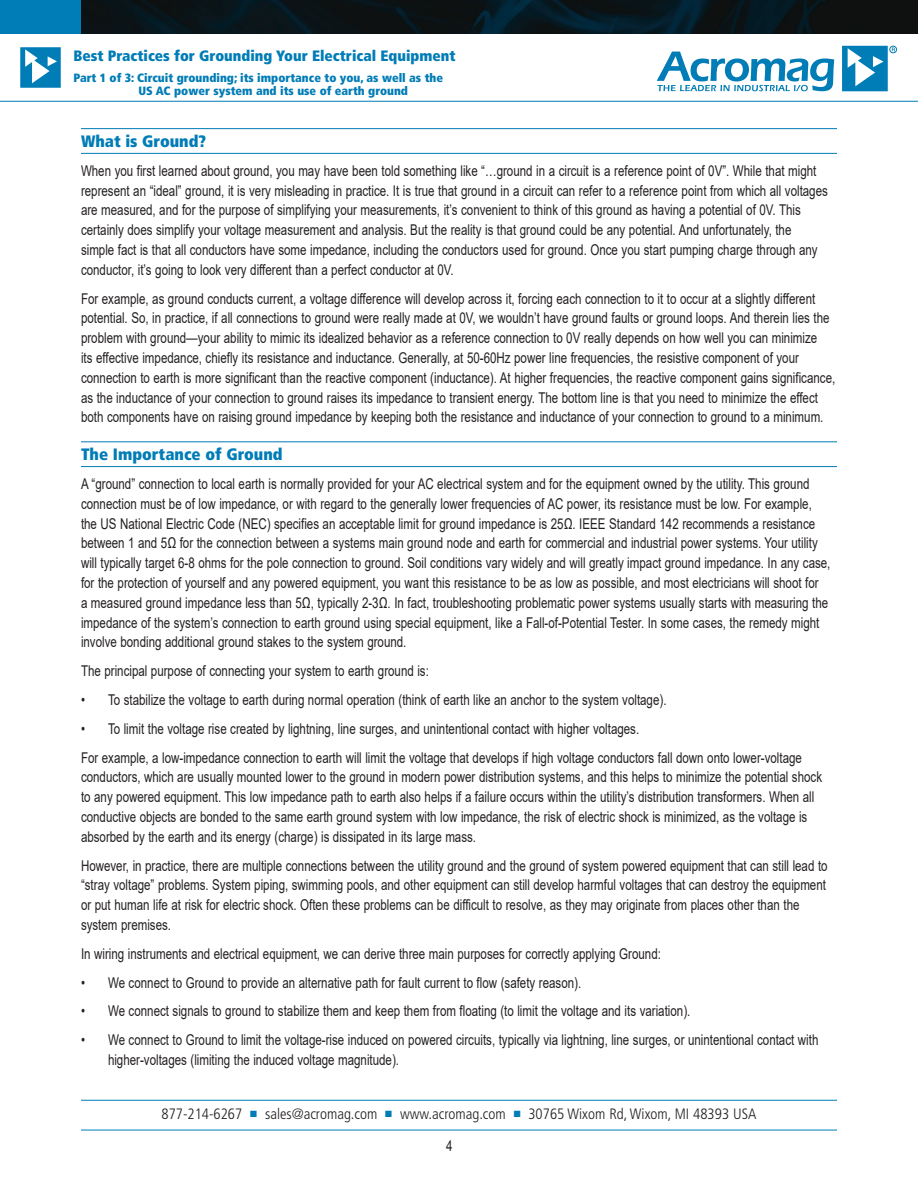
<style>
.page{position:relative;width:918px;height:1188px;background:#fff}
.page>*{position:absolute;margin:0;border:0;box-sizing:border-box;transform-origin:0 0}
.Subhead_Ruled{font:900 condensed 16.5px "Frutiger";color:#007cb6}
.t1{font:300 condensed 15px "Frutiger";color:#231f20}
.t2{font:900 condensed 15px "Frutiger";color:#007cb6}
.Bodytext{font:14.85px/19.8px "Arial";color:#231f20;scale:.78 1}
.t3{font:900 condensed 12px/13.5px "Frutiger";color:#007cb6}
.s1{color:#007cb6}
</style>
<div class="page">
<img style="left:81px;top:0;width:837px;height:34px">
<div style="left:0;top:0;width:81px;height:33px;background:#007cb6"></div>
<hr style="left:81px;top:128px;width:756px;height:1px;background:#007cb6">
<hr style="left:81px;top:153px;width:756px;height:1px;background:#007cb6">
<hr style="left:81px;top:441px;width:756px;height:1px;background:#007cb6">
<hr style="left:81px;top:466px;width:756px;height:1px;background:#007cb6">
<hr style="left:81px;top:1100px;width:756px;height:1px;background:#007cb6">
<hr style="left:81px;top:1130px;width:756px;height:1px;background:#007cb6">
<hr style="left:0;top:101px;width:918px;height:1px;background:#007cb6">
<div style="left:890px;top:46px;width:7px;height:7px;border:1px solid #007cb6;border-radius:50%"></div>
<svg style="left:842px;top:46px;width:53px;height:45px"></svg>
<svg style="left:657px;top:52px;width:177px;height:39px"></svg>
<svg style="left:20px;top:47px;width:41px;height:41px"></svg>
<p class="t2" style="left:73px;top:46px;width:384px">Best Practices for Grounding Your Electrical Equipment</p>
<p class="t3" style="left:138px;top:71px;width:306px;text-indent:-65px">Part 1 of 3: Circuit grounding; its importance to you, as well as the<br>US AC power system and its use of earth ground</p>
<p class="Subhead_Ruled" style="left:81px;top:131px;width:127px">What is Ground?</p>
<p class="Bodytext" style="left:81px;top:161px;width:959px">When you first learned about ground, you may have been told something like “…ground in a circuit is a reference point of 0V”. While that might represent an “ideal” ground, it is very misleading in practice. It is true that ground in a circuit can refer to a reference point from which all voltages are measured, and for the purpose of simplifying your measurements, it’s convenient to think of this ground as having a potential of 0V. This certainly does simplify your voltage measurement and analysis. But the reality is that ground could be any potential. And unfortunately, the simple fact is that all conductors have some impedance, including the conductors used for ground. Once you start pumping charge through any conductor, it’s going to look very different than a perfect conductor at 0V.</p>
<p class="Bodytext" style="left:81px;top:288px;width:969px">For example, as ground conducts current, a voltage difference will develop across it, forcing each connection to it to occur at a slightly different potential. So, in practice, if all connections to ground were really made at 0V, we wouldn’t have ground faults or ground loops. And therein lies the problem with ground—your ability to mimic its idealized behavior as a reference connection to 0V really depends on how well you can minimize<br>its effective impedance, chiefly its resistance and inductance. Generally, at 50-60Hz power line frequencies, the resistive component of your connection to earth is more significant than the reactive component (inductance). At higher frequencies, the reactive component gains significance, as the inductance of your connection to ground raises its impedance to transient energy. The bottom line is that you need to minimize the effect both components have on raising ground impedance by keeping both the resistance and inductance of your connection to ground to a minimum.</p>
<p class="Subhead_Ruled" style="left:81px;top:444px;width:203px">The Importance of Ground</p>
<p class="Bodytext" style="left:81px;top:474px;width:962px">A “ground” connection to local earth is normally provided for your AC electrical system and for the equipment owned by the utility. This ground connection must be of low impedance, or with regard to the generally lower frequencies of AC power, its resistance must be low. For example, the US National Electric Code (NEC) specifies an acceptable limit for ground impedance is 25Ω. IEEE Standard 142 recommends a resistance between 1 and 5Ω for the connection between a systems main ground node and earth for commercial and industrial power systems. Your utility will typically target 6-8 ohms for the pole connection to ground. Soil conditions vary widely and will greatly impact ground impedance. In any case, for the protection of yourself and any powered equipment, you want this resistance to be as low as possible, and most electricians will shoot for<br>a measured ground impedance less than 5Ω, typically 2-3Ω. In fact, troubleshooting problematic power systems usually starts with measuring the impedance of the system’s connection to earth ground using special equipment, like a Fall-of-Potential Tester. In some cases, the remedy might involve bonding additional ground stakes to the system ground.</p>
<p class="Bodytext" style="left:81px;top:661px;width:448px">The principal purpose of connecting your system to earth ground is:</p>
<p class="Bodytext" style="left:81px;top:690px;width:752px">• To stabilize the voltage to earth during normal operation (think of earth like an anchor to the system voltage).</p>
<p class="Bodytext" style="left:81px;top:719px;width:717px">• To limit the voltage rise created by lightning, line surges, and unintentional contact with higher voltages.</p>
<p class="Bodytext" style="left:81px;top:747px;width:952px">For example, a low-impedance connection to earth will limit the voltage that develops if high voltage conductors fall down onto lower-voltage conductors, which are usually mounted lower to the ground in modern power distribution systems, and this helps to minimize the potential shock to any powered equipment. This low impedance path to earth also helps if a failure occurs within the utility’s distribution transformers. When all conductive objects are bonded to the same earth ground system with low impedance, the risk of electric shock is minimized, as the voltage is absorbed by the earth and its energy (charge) is dissipated in its large mass.</p>
<p class="Bodytext" style="left:81px;top:855px;width:959px">However, in practice, there are multiple connections between the utility ground and the ground of system powered equipment that can still lead to “stray voltage” problems. System piping, swimming pools, and other equipment can still develop harmful voltages that can destroy the equipment or put human life at risk for electric shock. Often these problems can be difficult to resolve, as they may originate from places other than the system premises.</p>
<p class="Bodytext" style="left:81px;top:944px;width:745px">In wiring instruments and electrical equipment, we can derive three main purposes for correctly applying Ground:</p>
<p class="Bodytext" style="left:81px;top:972px;width:643px">• We connect to Ground to provide an alternative path for fault current to flow (safety reason).</p>
<p class="Bodytext" style="left:81px;top:1001px;width:783px">• We connect signals to ground to stabilize them and keep them from floating (to limit the voltage and its variation).</p>
<p class="Bodytext" style="left:108px;top:1030px;width:912px;text-indent:-27px">• We connect to Ground to limit the voltage-rise induced on powered circuits, typically via lightning, line surges, or unintentional contact with higher-voltages (limiting the induced voltage magnitude).</p>
<p class="t1" style="left:161px;top:1105px;width:597px">877-214-6267 <span class="s1">■</span> sales@acromag.com <span class="s1">■</span> www.acromag.com <span class="s1">■</span> 30765 Wixom Rd, Wixom, MI 48393 USA</p>
<p class="Bodytext" style="left:446px;top:1136px;width:10px">4</p>
</div>
